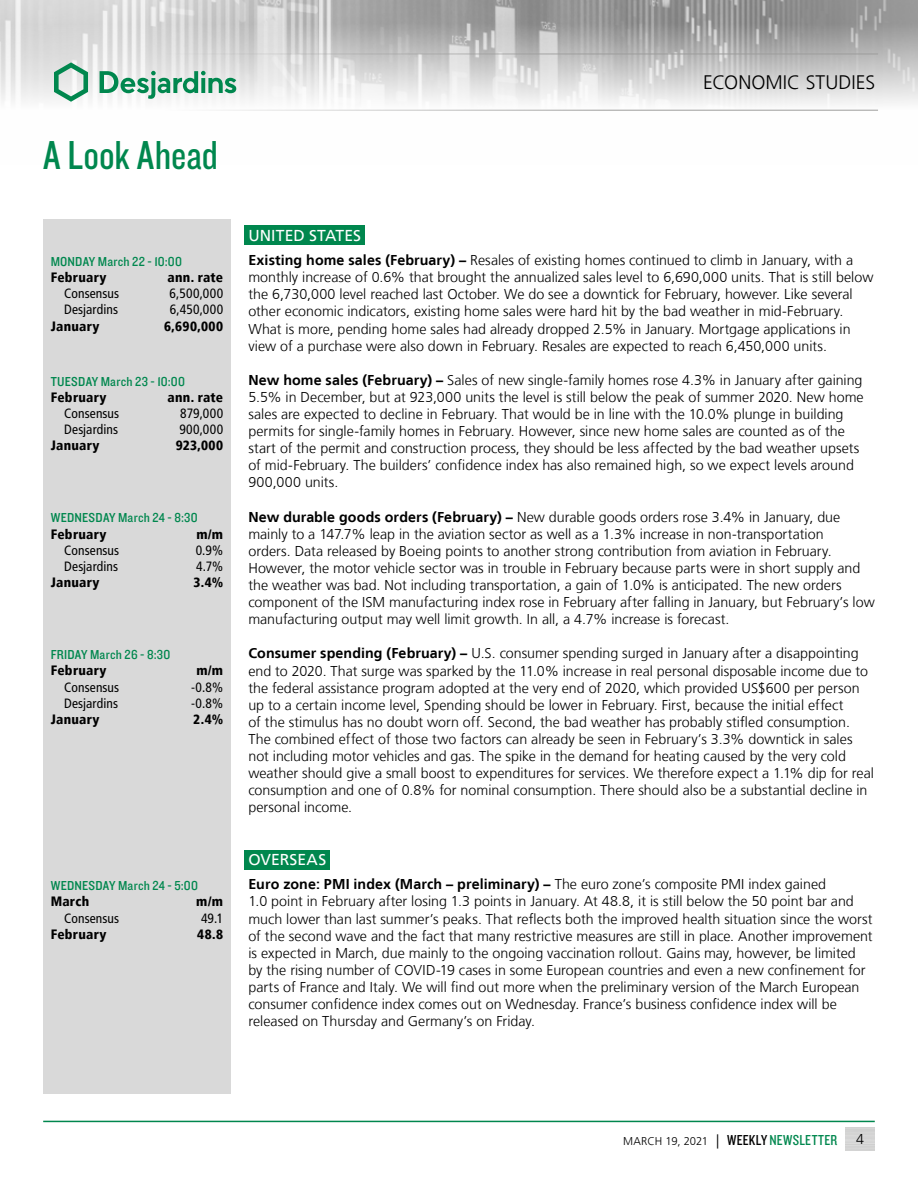
<style>
.page{position:relative;width:918px;height:1188px;background:#fff}
.page>*{position:absolute;margin:0;border:0;box-sizing:border-box;transform-origin:0 0}
.t1{font:42px "Knockout 29 Junior Ltweight";color:#00874e}
.t2{font:300 19.5px "Frutiger LT";letter-spacing:.005em;color:#000}
.t3{font:15.75px "Frutiger LT";letter-spacing:.005em;color:#fff}
.t4{font:300 14.25px/17.1px "Frutiger LT";color:#000}
.t5{font:700 14.25px "Frutiger LT";letter-spacing:.005em;color:#000}
.t6{font:300 14.25px "Frutiger LT";letter-spacing:.02em;color:#000}
.t7{font:condensed 13.5px "Frutiger LT";letter-spacing:.01em;color:#000}
.t8{font:900 condensed 13.5px "Frutiger LT";letter-spacing:.02em;color:#000}
.t9{font:13.5px "Knockout 30 Junior Welterwt";letter-spacing:.015em;color:#00874e}
.t10{font:300 11.25px "Frutiger LT";letter-spacing:-.005em;color:#000}
.s1{font-weight:700}
.s2{font-weight:300}
.s3{font-size:14.25px}
.s4{font-family:"Knockout 29 Junior Ltweight";font-weight:400;font-size:15px}
.s5{font-family:"Knockout 29 Junior Ltweight";font-weight:400;font-size:15px;color:#00874e}
</style>
<div class="page">
<img style="left:0;top:0;width:918px;height:110px">
<hr style="left:0;top:54px;width:878px;height:1px;background:#9d9d9c">
<hr style="left:0;top:110px;width:878px;height:1px;background:#9d9d9c">
<svg style="left:54px;top:62px;width:34px;height:40px"></svg>
<svg style="left:100px;top:71px;width:136px;height:28px"></svg>
<hr style="left:43px;top:1121px;width:832px;height:1px;background:#00874e">
<div style="left:43px;top:219px;width:188px;height:875px;background:#d9d9d9"></div>
<div style="left:244px;top:225px;width:121px;height:20px;background:#00874e"></div>
<div style="left:244px;top:850px;width:86px;height:20px;background:#00874e"></div>
<h1 class="t1" style="left:43px;top:128px;width:176px">A Look Ahead</h1>
<p class="t9" style="left:51px;top:252px;width:133px">MONDAY March 22 - 10:00</p>
<p class="t8" style="left:51px;top:269px;width:57px">February</p>
<p class="t8" style="left:168px;top:269px;width:57px">ann. rate</p>
<p class="t7" style="left:64px;top:286px;width:57px">Consensus</p>
<p class="t7" style="left:169px;top:286px;width:55px">6,500,000</p>
<p class="t7" style="left:64px;top:302px;width:55px">Desjardins</p>
<p class="t7" style="left:170px;top:302px;width:55px">6,450,000</p>
<p class="t8" style="left:51px;top:318px;width:50px">January</p>
<p class="t8" style="left:164px;top:318px;width:61px">6,690,000</p>
<p class="t9" style="left:51px;top:372px;width:136px">TUESDAY March 23 - 10:00</p>
<p class="t8" style="left:51px;top:389px;width:57px">February</p>
<p class="t8" style="left:168px;top:389px;width:57px">ann. rate</p>
<p class="t7" style="left:64px;top:406px;width:57px">Consensus</p>
<p class="t7" style="left:180px;top:406px;width:45px">879,000</p>
<p class="t7" style="left:64px;top:422px;width:55px">Desjardins</p>
<p class="t7" style="left:179px;top:422px;width:45px">900,000</p>
<p class="t8" style="left:51px;top:438px;width:50px">January</p>
<p class="t8" style="left:176px;top:438px;width:49px">923,000</p>
<p class="t9" style="left:51px;top:509px;width:148px">WEDNESDAY March 24 - 8:30</p>
<p class="t8" style="left:51px;top:526px;width:57px">February</p>
<p class="t8" style="left:196px;top:526px;width:28px">m/m</p>
<p class="t7" style="left:64px;top:542px;width:57px">Consensus</p>
<p class="t7" style="left:196px;top:542px;width:29px">0.9%</p>
<p class="t7" style="left:64px;top:558px;width:55px">Desjardins</p>
<p class="t7" style="left:196px;top:558px;width:29px">4.7%</p>
<p class="t8" style="left:51px;top:574px;width:50px">January</p>
<p class="t8" style="left:194px;top:574px;width:31px">3.4%</p>
<p class="t9" style="left:51px;top:646px;width:121px">FRIDAY March 26 - 8:30</p>
<p class="t8" style="left:51px;top:663px;width:57px">February</p>
<p class="t8" style="left:196px;top:663px;width:28px">m/m</p>
<p class="t7" style="left:64px;top:679px;width:57px">Consensus</p>
<p class="t7" style="left:191px;top:679px;width:34px">-0.8%</p>
<p class="t7" style="left:64px;top:695px;width:55px">Desjardins</p>
<p class="t7" style="left:191px;top:695px;width:34px">-0.8%</p>
<p class="t8" style="left:51px;top:711px;width:50px">January</p>
<p class="t8" style="left:193px;top:711px;width:31px">2.4%</p>
<p class="t9" style="left:51px;top:877px;width:149px">WEDNESDAY March 24 - 5:00</p>
<p class="t8" style="left:51px;top:894px;width:40px">March</p>
<p class="t8" style="left:196px;top:894px;width:28px">m/m</p>
<p class="t7" style="left:64px;top:910px;width:57px">Consensus</p>
<p class="t7" style="left:201px;top:910px;width:24px">49.1</p>
<p class="t8" style="left:51px;top:926px;width:57px">February</p>
<p class="t8" style="left:197px;top:926px;width:27px">48.8</p>
<h2 class="t2" style="left:703px;top:72px;width:174px">ECONOMIC STUDIES</h2>
<p class="t3" style="left:248px;top:227px;width:114px">UNITED STATES</p>
<p class="t4" style="left:248px;top:252px;width:627px"><span class="s1">Existing home sales (February) –</span> Resales of existing homes continued to climb in January, with a monthly increase of 0.6% that brought the annualized sales level to 6,690,000 units. That is still below the 6,730,000 level reached last October. We do see a downtick for February, however. Like several other economic indicators, existing home sales were hard hit by the bad weather in mid-February.<br>What is more, pending home sales had already dropped 2.5% in January. Mortgage applications in view of a purchase were also down in February. Resales are expected to reach 6,450,000 units.</p>
<p class="t4" style="left:248px;top:372px;width:617px"><span class="s1">New home sales (February) –</span> Sales of new single-family homes rose 4.3% in January after gaining 5.5% in December, but at 923,000 units the level is still below the peak of summer 2020. New home sales are expected to decline in February. That would be in line with the 10.0% plunge in building permits for single-family homes in February. However, since new home sales are counted as of the start of the permit and construction process, they should be less affected by the bad weather upsets</p>
<p class="t4" style="left:248px;top:457px;width:607px">of mid-February. The builders’ confidence index has also remained high, so we expect levels around</p>
<p class="t6" style="left:248px;top:474px;width:92px">900,000 units.</p>
<p class="t4" style="left:248px;top:508px;width:628px"><span class="s1">New durable goods orders (February) –</span> New durable goods orders rose 3.4% in January, due mainly to a 147.7% leap in the aviation sector as well as a 1.3% increase in non-transportation<br>orders. Data released by Boeing points to another strong contribution from aviation in February.<br>However, the motor vehicle sector was in trouble in February because parts were in short supply and the weather was bad. Not including transportation, a gain of 1.0% is anticipated. The new orders component of the ISM manufacturing index rose in February after falling in January, but February’s low manufacturing output may well limit growth. In all, a 4.7% increase is forecast.</p>
<p class="t4" style="left:248px;top:645px;width:621px"><span class="s1">Consumer spending (February) –</span> U.S. consumer spending surged in January after a disappointing end to 2020. That surge was sparked by the 11.0% increase in real personal disposable income due to the federal assistance program adopted at the very end of 2020, which provided US$600 per person up to a certain income level, Spending should be lower in February. First, because the initial effect</p>
<p class="t4" style="left:248px;top:714px;width:603px">of the stimulus has no doubt worn off. Second, the bad weather has probably stifled consumption.</p>
<p class="t4" style="left:248px;top:731px;width:627px">The combined effect of those two factors can already be seen in February’s 3.3% downtick in sales not including motor vehicles and gas. The spike in the demand for heating caused by the very cold weather should give a small boost to expenditures for services. We therefore expect a 1.1% dip for real consumption and one of 0.8% for nominal consumption. There should also be a substantial decline in personal income.</p>
<p class="t3" style="left:248px;top:851px;width:79px">OVERSEAS</p>
<h5 class="t5" style="left:248px;top:876px;width:579px">Euro zone: PMI index (March – preliminary) – <span class="s2">The euro zone’s composite PMI index gained</span></h5>
<p class="t4" style="left:248px;top:893px;width:607px">1.0 point in February after losing 1.3 points in January. At 48.8, it is still below the 50 point bar and</p>
<p class="t4" style="left:248px;top:910px;width:626px">much lower than last summer’s peaks. That reflects both the improved health situation since the worst</p>
<p class="t4" style="left:248px;top:927px;width:626px">of the second wave and the fact that many restrictive measures are still in place. Another improvement is expected in March, due mainly to the ongoing vaccination rollout. Gains may, however, be limited</p>
<p class="t4" style="left:248px;top:962px;width:619px">by the rising number of COVID-19 cases in some European countries and even a new confinement for parts of France and Italy. We will find out more when the preliminary version of the March European consumer confidence index comes out on Wednesday. France’s business confidence index will be</p>
<p class="t4" style="left:248px;top:1013px;width:288px">released on Thursday and Germany’s on Friday.</p>
<p class="t10" style="left:623px;top:1135px;width:215px">MARCH 19, 2021 <span class="s3">|</span> <span class="s4">WEEKLY</span> <span class="s5">NEWSLETTER</span></p>
<p class="t4" style="left:856px;top:1131px;width:9px">4</p>
</div>
